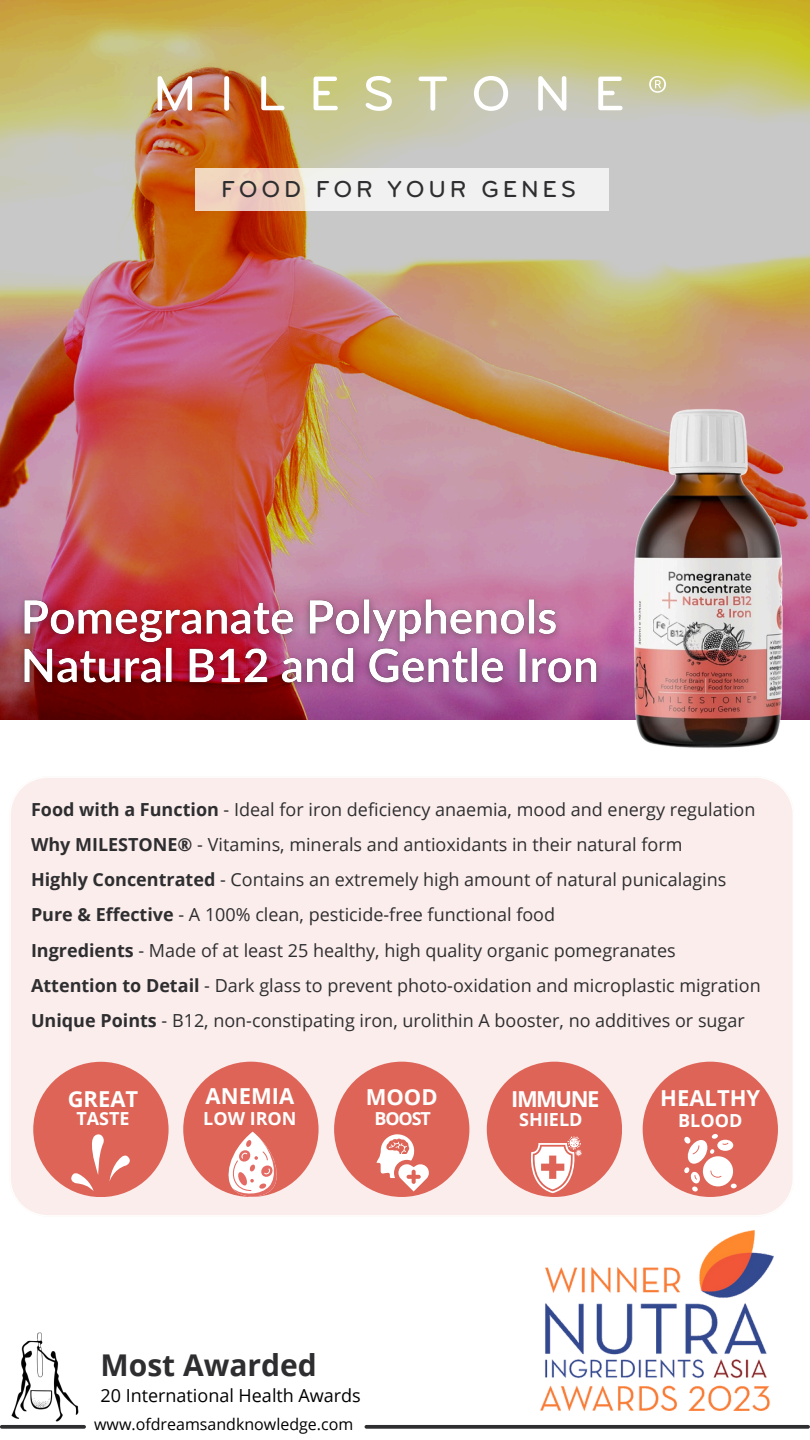
<style>
.page{position:relative;width:810px;height:1440px;background:#fff}
.page>*{position:absolute;margin:0;border:0;box-sizing:border-box;transform-origin:0 0}
.t1{font:500 50.6px "Bryant LG";letter-spacing:.45em;color:#fff}
.t2{font:700 30px "Open Sans";color:#2e2e30}
.t3{font:500 24px "Bryant LG";letter-spacing:.16em;color:#2e2e30}
.t4{font:700 22px "Open Sans";color:#fff}
.t5{font:700 22px "Open Sans";color:#fdfdfd}
.t6{font:18px/35.2px "Open Sans";color:#2e2e30}
.t7{font:18px "Open Sans";color:#000}
.t8{font:700 18px "Open Sans";color:#fff}
.t9{font:700 17.9px "Open Sans";letter-spacing:-.06em;color:#fdfdfd}
.t10{font:16px "Open Sans";color:#000}
.s1{font-weight:700}
</style>
<div class="page">
<img style="left:0;top:0;width:810px;height:720px">
<img style="left:540px;top:1231px;width:233px;height:180px">
<svg style="left:195px;top:168px;width:414px;height:43px;fill:#f1f1f1"></svg>
<img style="left:0;top:1332px;width:86px;height:97px">
<div style="left:11px;top:778px;width:782px;height:437px;background:#fbedec"></div>
<div style="left:183px;top:1062px;width:136px;height:135px;background:#dd6457;border-radius:50%"></div>
<div style="left:334px;top:1062px;width:135px;height:135px;background:#dd6457;border-radius:50%"></div>
<div style="left:487px;top:1062px;width:135px;height:135px;background:#dd6457;border-radius:50%"></div>
<div style="left:33px;top:1062px;width:136px;height:135px;background:#dd6457;border-radius:50%"></div>
<div style="left:643px;top:1062px;width:135px;height:135px;background:#dd6457;border-radius:50%"></div>
<img style="left:12px;top:588px;width:528px;height:108px">
<svg style="left:366px;top:1425px;width:442px;height:4px;background:#3c3c3e"></svg>
<svg style="left:2px;top:1425px;width:82px;height:4px"></svg>
<svg style="left:69px;top:1134px;width:63px;height:57px"></svg>
<svg style="left:224px;top:1132px;width:57px;height:67px"></svg>
<svg style="left:376px;top:1134px;width:53px;height:57px"></svg>
<svg style="left:527px;top:1136px;width:55px;height:57px"></svg>
<svg style="left:684px;top:1134px;width:52px;height:57px"></svg>
<img style="left:540px;top:408px;width:270px;height:340px">
<h1 class="t1" style="left:153px;top:65px;width:517px">MILESTONE®</h1>
<p class="t3" style="left:221px;top:176px;width:357px">FOOD FOR YOUR GENES</p>
<h5 class="t6" style="left:31px;top:791px;width:726px"><span class="s1">Food with a Function</span> - Ideal for iron deficiency anaemia, mood and energy regulation <span class="s1">Why MILESTONE®</span> - Vitamins, minerals and antioxidants in their natural form<br><span class="s1">Highly Concentrated</span> - Contains an extremely high amount of natural punicalagins <span class="s1">Pure &amp; Effective</span> - A 100% clean, pesticide-free functional food</h5>
<p class="t6" style="left:31px;top:932px;width:731px"><span class="s1">Ingredients</span> - Made of at least 25 healthy, high quality organic pomegranates<br><span class="s1">Attention to Detail</span> - Dark glass to prevent photo-oxidation and microplastic migration<br><span class="s1">Unique Points</span> - B12, non-constipating iron, urolithin A booster, no additives or sugar</p>
<h5 class="t4" style="left:68px;top:1083px;width:72px">GREAT</h5>
<p class="t8" style="left:76px;top:1106px;width:55px">TASTE</p>
<h6 class="t4" style="left:206px;top:1080px;width:90px">ANEMIA</h6>
<p class="t8" style="left:203px;top:1105px;width:95px">LOW IRON</p>
<p class="t5" style="left:366px;top:1082px;width:74px">MOOD</p>
<h5 class="t9" style="left:374px;top:1106px;width:58px">BOOST</h5>
<h5 class="t4" style="left:511px;top:1083px;width:90px">IMMUNE</h5>
<h5 class="t8" style="left:519px;top:1107px;width:65px">SHIELD</h5>
<p class="t4" style="left:660px;top:1082px;width:102px">HEALTHY</p>
<p class="t8" style="left:678px;top:1108px;width:66px">BLOOD</p>
<p class="t2" style="left:101px;top:1344px;width:218px">Most Awarded</p>
<h4 class="t7" style="left:101px;top:1383px;width:262px">20 International Health Awards</h4>
<p class="t10" style="left:94px;top:1413px;width:261px">www.ofdreamsandknowledge.com</p>
</div>
